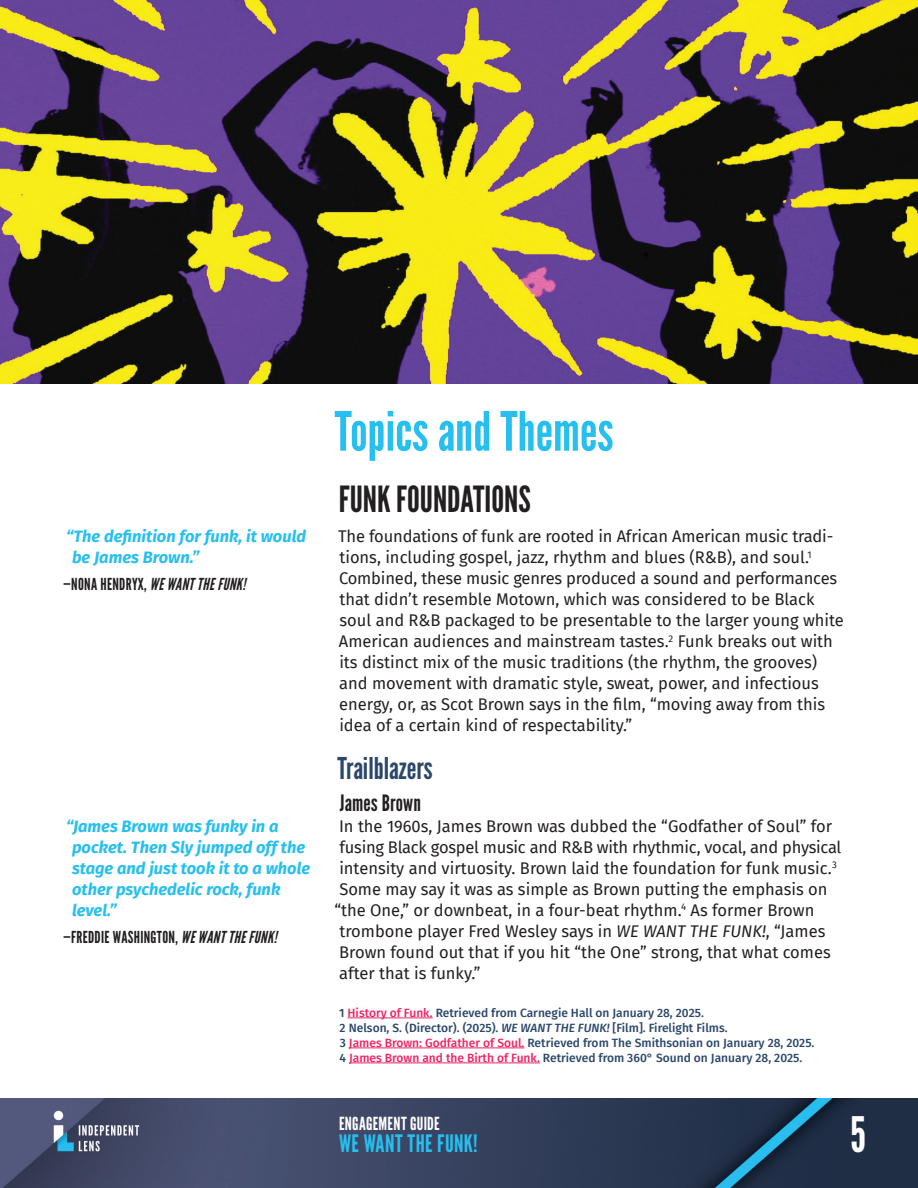
<style>
.page{position:relative;width:918px;height:1188px;background:#fff}
.page>*{position:absolute;margin:0;border:0;box-sizing:border-box;transform-origin:0 0}
.t1{font:54px "League Gothic";color:#27bff0}
.t2{font:48.75px "League Gothic";color:#fff;scale:.94 1}
.t3{font:36px "League Gothic";color:#231f20}
.t4{font:30px "League Gothic";color:#2b4769}
.t5{font:24px "League Gothic";letter-spacing:.02em;color:#26bff0}
.t6{font:22.5px "League Gothic";letter-spacing:.01em;color:#231f20}
.t7{font:18px "League Gothic";letter-spacing:.01em;color:#fff}
.t8{font:16.5px/21px "Fira Sans";color:#231f20}
.Pull_Quote{font:italic 700 16.5px/21px "Fira Sans";color:#27bff0}
.Pull_Quote_Attribution{font:16.5px "League Gothic";letter-spacing:.02em;color:#231f20}
.Pull_Quote_Attribution-2{font:italic 16.5px "League Gothic";letter-spacing:.02em;color:#231f20}
.Footnote{font:500 12px "Fira Sans";color:#2b4769}
.s1{font-style:normal}
.s2{font-style:italic}
.s3{color:#ee2364}
</style>
<div class="page">
<img style="left:0;top:1098px;width:918px;height:90px">
<hr style="left:348px;top:1018px;width:85px;height:1px;background:#ee2364">
<hr style="left:349px;top:1048px;width:176px;height:1px;background:#ee2364">
<hr style="left:349px;top:1063px;width:191px;height:1px;background:#ee2364">
<img style="left:0;top:0;width:918px;height:384px">
<p class="Pull_Quote" style="left:72px;top:525px;width:236px;text-indent:-6px">“The definition for funk, it would be James Brown.”</p>
<p class="Pull_Quote_Attribution-2" style="left:63px;top:575px;width:184px"><span class="s1">—NONA HENDRYX,</span> WE WANT THE FUNK!</p>
<p class="Pull_Quote" style="left:72px;top:815px;width:240px;text-indent:-6px">“James Brown was funky in a pocket. Then Sly jumped off the stage and just took it to a whole other psychedelic rock, funk level.”</p>
<p class="Pull_Quote_Attribution" style="left:63px;top:927px;width:215px">—FREDDIE WASHINGTON, <span class="s2">WE WANT THE FUNK!</span></p>
<h1 class="t1" style="left:335px;top:399px;width:281px">Topics and Themes</h1>
<h2 class="t3" style="left:339px;top:478px;width:193px">FUNK FOUNDATIONS</h2>
<p class="t8" style="left:338px;top:526px;width:507px">The foundations of funk are rooted in African American music tradi&shy;tions, including gospel, jazz, rhythm and blues (R&amp;B), and soul.<sup>1<br></sup>Combined, these music genres produced a sound and performances that didn’t resemble Motown, which was considered to be Black soul and R&amp;B packaged to be presentable to the larger young white American audiences and mainstream tastes.<sup>2</sup> Funk breaks out with its distinct mix of the music traditions (the rhythm, the grooves) and movement with dramatic style, sweat, power, and infectious energy, or, as Scot Brown says in the film, “moving away from this idea of a certain kind of respectability.”</p>
<h3 class="t4" style="left:337px;top:751px;width:97px">Trailblazers</h3>
<h4 class="t6" style="left:340px;top:790px;width:83px">James Brown</h4>
<p class="t8" style="left:339px;top:815px;width:495px">In the 1960s, James Brown was dubbed the “Godfather of Soul” for</p>
<p class="t8" style="left:340px;top:836px;width:503px">fusing Black gospel music and R&amp;B with rhythmic, vocal, and physical</p>
<p class="t8" style="left:339px;top:857px;width:499px">intensity and virtuosity. Brown laid the foundation for funk music.<sup>3</sup></p>
<p class="t8" style="left:339px;top:878px;width:490px">Some may say it was as simple as Brown putting the emphasis on</p>
<p class="t8" style="left:334px;top:899px;width:482px">“the One,” or downbeat, in a four-beat rhythm.<sup>4</sup> As former Brown</p>
<p class="t8" style="left:339px;top:920px;width:488px">trombone player Fred Wesley says in <span class="s2">WE WANT THE FUNK!</span>, “James</p>
<p class="t8" style="left:339px;top:941px;width:493px">Brown found out that if you hit “the One” strong, that what comes</p>
<p class="t8" style="left:339px;top:962px;width:143px">after that is funky.”</p>
<p class="Footnote" style="left:339px;top:1003px;width:366px">1 <span class="s3">History of Funk.</span> Retrieved from Carnegie Hall on January 28, 2025.</p>
<p class="Footnote" style="left:340px;top:1018px;width:390px">2 Nelson, S. (Director). (2025). <span class="s2">WE WANT THE FUNK!</span> [Film]. Firelight Films.</p>
<p class="Footnote" style="left:340px;top:1033px;width:476px">3 <span class="s3">James Brown: Godfather of Soul.</span> Retrieved from The Smithsonian on January 28, 2025.</p>
<p class="Footnote" style="left:339px;top:1048px;width:464px">4 <span class="s3">James Brown and the Birth of Funk.</span> Retrieved from 360° Sound on January 28, 2025.</p>
<p class="t7" style="left:339px;top:1112px;width:102px">ENGAGEMENT GUIDE</p>
<h3 class="t5" style="left:339px;top:1129px;width:140px">WE WANT THE FUNK!</h3>
<h2 class="t2" style="left:850px;top:1106px;width:18px">5</h2>
</div>
